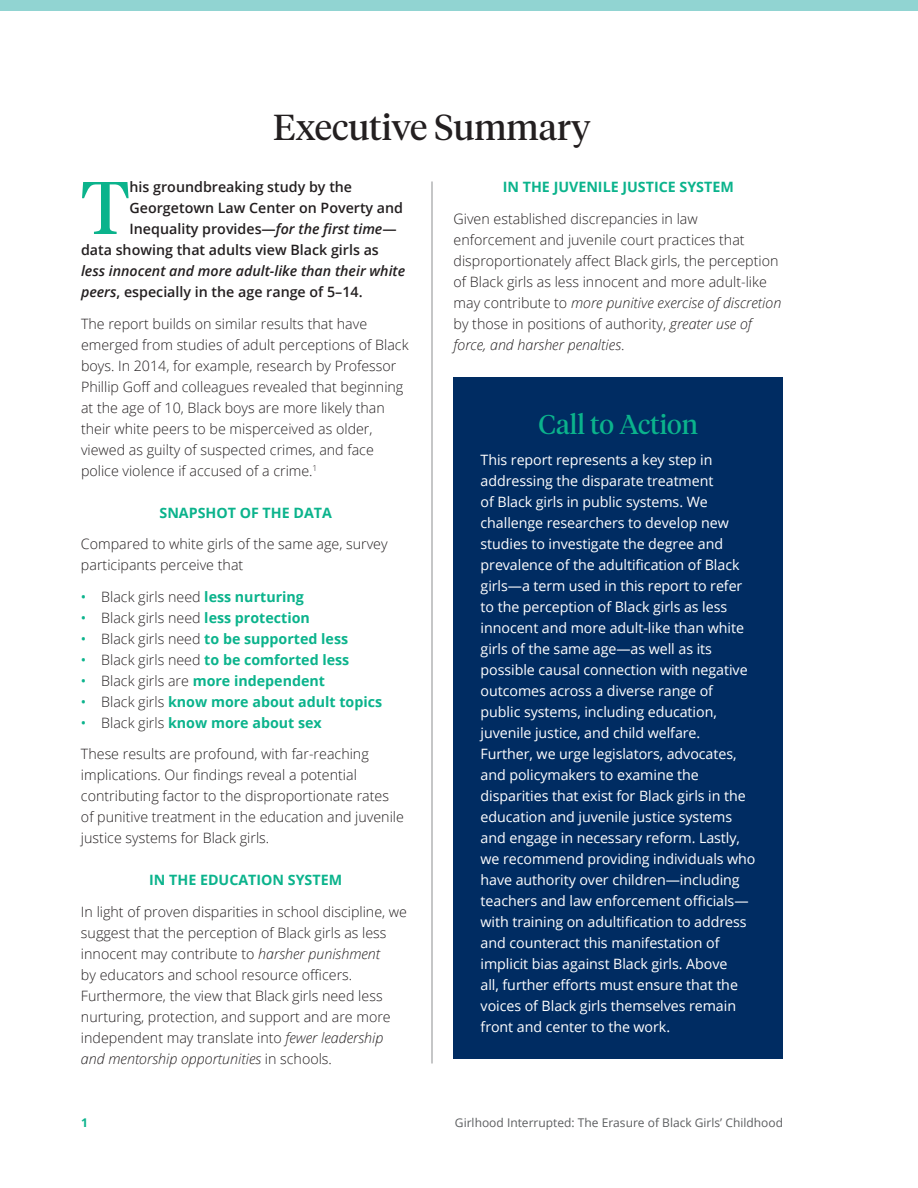
<style>
.page{position:relative;width:918px;height:1188px;background:#fff}
.page>*{position:absolute;margin:0;border:0;box-sizing:border-box;transform-origin:0 0}
.t1{font:74.1px "Tiempos Headline";color:#0bb38c}
.t2{font:36px "Tiempos Headline";color:#231f20}
.t3{font:27px "Tiempos Headline";color:#0bb38c}
.t4{font:300 14.25px/21px "Open Sans";color:#231f20}
.t5{font:14.25px/21px "Open Sans";letter-spacing:-.005em;color:#fff}
.t6{font:700 14.25px "Open Sans";color:#0bb38c}
.t7{font:600 14.25px "Open Sans";color:#231f20}
.t8{font:italic 600 14.25px/21px "Open Sans";color:#231f20}
.t9{font:12px "Open Sans";color:#5c5e60}
.t10{font:700 12px "Open Sans";color:#0bb38c}
.s1{font-style:italic}
.s2{font-style:normal}
.s3{font-weight:400;color:#0bb38c}
.s4{font-weight:700;color:#0bb38c}
.s5{font-weight:400}
.s6{font-weight:300;color:#231f20}
</style>
<div class="page">
<div style="left:0;top:0;width:918px;height:11px;background:#91d4d2"></div>
<div style="left:454px;top:377px;width:329px;height:682px;background:#002c62"></div>
<hr style="left:432px;top:182px;width:1px;height:882px;background:#8d8f90">
<h2 class="t2" style="left:273px;top:102px;width:319px">Executive Summary</h2>
<h1 class="t1" style="left:81px;top:157px;width:50px">T</h1>
<p class="t7" style="left:130px;top:177px;width:224px">his groundbreaking study by the</p>
<p class="t7" style="left:130px;top:198px;width:275px">Georgetown Law Center on Poverty and</p>
<p class="t7" style="left:130px;top:219px;width:269px">Inequality provides—<span class="s1">for the first time</span>—</p>
<p class="t7" style="left:81px;top:240px;width:299px">data showing that adults view Black girls as</p>
<p class="t8" style="left:81px;top:260px;width:326px">less innocent and more adult-like than their white peers<span class="s2">, especially in the age range of 5–14.</span></p>
<p class="t4" style="left:81px;top:312px;width:329px">The report builds on similar results that have emerged from studies of adult perceptions of Black boys. In 2014, for example, research by Professor Phillip Goff and colleagues revealed that beginning at the age of 10, Black boys are more likely than their white peers to be misperceived as older, viewed as guilty of suspected crimes, and face police violence if accused of a crime.<sup>1</sup></p>
<p class="t6" style="left:159px;top:502px;width:174px">SNAPSHOT OF THE DATA</p>
<p class="t4" style="left:81px;top:533px;width:308px">Compared to white girls of the same age, survey participants perceive that</p>
<p class="t4" style="left:81px;top:585px;width:224px"><span class="s3">•</span> Black girls need <span class="s4">less nurturing</span></p>
<p class="t4" style="left:81px;top:606px;width:230px"><span class="s3">•</span> Black girls need <span class="s4">less protection</span></p>
<p class="t6" style="left:81px;top:628px;width:269px"><span class="s5">•</span> <span class="s6">Black girls need</span> to be supported less</p>
<p class="t6" style="left:81px;top:649px;width:270px"><span class="s5">•</span> <span class="s6">Black girls need</span> to be comforted less</p>
<p class="t6" style="left:81px;top:670px;width:246px"><span class="s5">•</span> <span class="s6">Black girls are</span> more independent</p>
<p class="t6" style="left:81px;top:691px;width:303px"><span class="s5">•</span> <span class="s6">Black girls</span> know more about adult topics</p>
<p class="t6" style="left:81px;top:712px;width:242px"><span class="s5">•</span> <span class="s6">Black girls</span> know more about sex</p>
<p class="t4" style="left:81px;top:743px;width:325px">These results are profound, with far-reaching implications. Our findings reveal a potential contributing factor to the disproportionate rates of punitive treatment in the education and juvenile justice systems for Black girls.</p>
<p class="t6" style="left:149px;top:870px;width:194px">IN THE EDUCATION SYSTEM</p>
<p class="t4" style="left:81px;top:901px;width:328px">In light of proven disparities in school discipline, we suggest that the perception of Black girls as less innocent may contribute to <span class="s1">harsher punishment<br></span>by educators and school resource officers.<br>Furthermore, the view that Black girls need less nurturing, protection, and support and are more independent may translate into <span class="s1">fewer leadership and mentorship opportunities</span> in schools.</p>
<p class="t6" style="left:503px;top:177px;width:232px">IN THE JUVENILE JUSTICE SYSTEM</p>
<p class="t4" style="left:454px;top:208px;width:329px">Given established discrepancies in law enforcement and juvenile court practices that disproportionately affect Black girls, the perception of Black girls as less innocent and more adult-like may contribute to <span class="s1">more punitive exercise of discretion </span>by those in positions of authority, <span class="s1">greater use of force, and harsher penalties</span>.</p>
<h3 class="t3" style="left:539px;top:406px;width:161px">Call to Action</h3>
<p class="t5" style="left:481px;top:449px;width:276px">This report represents a key step in addressing the disparate treatment<br>of Black girls in public systems. We challenge researchers to develop new studies to investigate the degree and prevalence of the adultification of Black girls—a term used in this report to refer to the perception of Black girls as less innocent and more adult-like than white girls of the same age—as well as its possible causal connection with negative outcomes across a diverse range of public systems, including education, juvenile justice, and child welfare.<br>Further, we urge legislators, advocates, and policymakers to examine the disparities that exist for Black girls in the education and juvenile justice systems and engage in necessary reform. Lastly, we recommend providing individuals who have authority over children—including teachers and law enforcement officials— with training on adultification to address and counteract this manifestation of implicit bias against Black girls. Above<br>all, further efforts must ensure that the voices of Black girls themselves remain front and center to the work.</p>
<p class="t10" style="left:81px;top:1114px;width:8px">1</p>
<p class="t9" style="left:455px;top:1114px;width:330px">Girlhood Interrupted: The Erasure of Black Girls’ Childhood</p>
</div>
